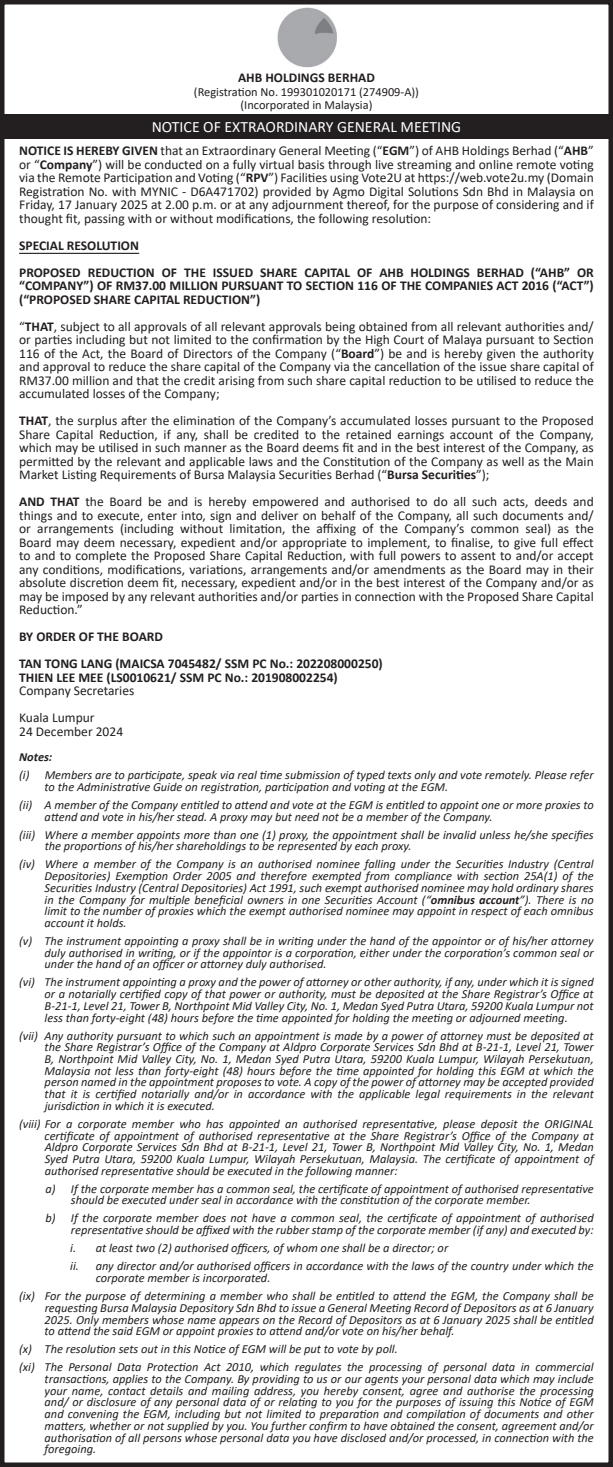
<style>
.page{position:relative;width:613px;height:1467px;background:#fff}
.page>*{position:absolute;margin:0;border:0;box-sizing:border-box;transform-origin:0 0}
.t1{font:15.75px "Calibri";color:#fff}
.t2{font:13.5px/13.5px "Calibri";color:#231f20;text-align:justify}
.t3{font:700 13.5px/27px "Calibri";color:#231f20}
.t4{font:italic 12.38px/11.7px "Calibri";color:#231f20}
.t5{font:12.38px/13.5px "Calibri";color:#231f20;text-align:center}
.t6{font:italic 700 12.38px "Calibri";color:#231f20}
.s1{font-weight:700}
</style>
<div class="page">
<div style="left:0;top:0;width:612px;height:1467px;border:4px solid #231f20"></div>
<img style="left:277px;top:7px;width:59px;height:61px">
<div style="left:0;top:114px;width:612px;height:25px;background:#231f20"></div>
<hr style="left:19px;top:253px;width:120px;height:1px;background:#231f20">
<p class="t3" style="left:238px;top:64px;width:138px">AHB HOLDINGS BERHAD</p>
<p class="t5" style="left:194px;top:85px;width:226px">(Registration No. 199301020171 (274909-A)) (Incorporated in Malaysia)</p>
<p class="t1" style="left:152px;top:116px;width:311px">NOTICE OF EXTRAORDINARY GENERAL MEETING</p>
<p class="t2" style="left:19px;top:144px;width:576px"><span class="s1">NOTICE IS HEREBY GIVEN</span> that an Extraordinary General Meeting (“<span class="s1">EGM</span>”) of AHB Holdings Berhad (“<span class="s1">AHB</span>” or “<span class="s1">Company</span>”) will be conducted on a fully virtual basis through live streaming and online remote voting via the Remote Participation and Voting (“<span class="s1">RPV</span>”) Facilities using Vote2U at https://web.vote2u.my (Domain Registration No. with MYNIC - D6A471702) provided by Agmo Digital Solutions Sdn Bhd in Malaysia on Friday, 17 January 2025 at 2.00 p.m. or at any adjournment thereof, for the purpose of considering and if thought fit, passing with or without modifications, the following resolution:</p>
<p class="t3" style="left:19px;top:232px;width:576px">SPECIAL RESOLUTION<br>PROPOSED REDUCTION OF THE ISSUED SHARE CAPITAL OF AHB HOLDINGS BERHAD (“AHB” OR</p>
<p class="t3" style="left:19px;top:279px;width:576px;line-height:13.5px">“COMPANY”) OF RM37.00 MILLION PURSUANT TO SECTION 116 OF THE COMPANIES ACT 2016 (“ACT”) (“PROPOSED SHARE CAPITAL REDUCTION”)</p>
<p class="t2" style="left:19px;top:319px;width:576px">“<span class="s1">THAT</span>, subject to all approvals of all relevant approvals being obtained from all relevant authorities and/ or parties including but not limited to the confirmation by the High Court of Malaya pursuant to Section 116 of the Act, the Board of Directors of the Company (“<span class="s1">Board</span>”) be and is hereby given the authority and approval to reduce the share capital of the Company via the cancellation of the issue share capital of RM37.00 million and that the credit arising from such share capital reduction to be utilised to reduce the accumulated losses of the Company;</p>
<p class="t2" style="left:19px;top:414px;width:576px"><span class="s1">THAT</span>, the surplus after the elimination of the Company’s accumulated losses pursuant to the Proposed Share Capital Reduction, if any, shall be credited to the retained earnings account of the Company, which may be utilised in such manner as the Board deems fit and in the best interest of the Company, as permitted by the relevant and applicable laws and the Constitution of the Company as well as the Main Market Listing Requirements of Bursa Malaysia Securities Berhad (“<span class="s1">Bursa Securities</span>”);</p>
<p class="t2" style="left:19px;top:495px;width:576px"><span class="s1">AND THAT</span> the Board be and is hereby empowered and authorised to do all such acts, deeds and things and to execute, enter into, sign and deliver on behalf of the Company, all such documents and/ or arrangements (including without limitation, the affixing of the Company’s common seal) as the Board may deem necessary, expedient and/or appropriate to implement, to finalise, to give full effect to and to complete the Proposed Share Capital Reduction, with full powers to assent to and/or accept any conditions, modifications, variations, arrangements and/or amendments as the Board may in their absolute discretion deem fit, necessary, expedient and/or in the best interest of the Company and/or as may be imposed by any relevant authorities and/or parties in connection with the Proposed Share Capital Reduction.”</p>
<p class="t3" style="left:19px;top:623px;width:365px">BY ORDER OF THE BOARD<br>TAN TONG LANG (MAICSA 7045482/ SSM PC No.: 202208000250)</p>
<p class="t3" style="left:19px;top:664px;width:320px">THIEN LEE MEE (LS0010621/ SSM PC No.: 201908002254)</p>
<p class="t2" style="left:19px;top:677px;width:117px;line-height:27px">Company Secretaries<br>Kuala Lumpur</p>
<p class="t2" style="left:19px;top:724px;width:105px">24 December 2024</p>
<p class="t6" style="left:19px;top:748px;width:35px">Notes:</p>
<p class="t4" style="left:45px;top:769px;width:550px;text-indent:-25px">(i) Members are to participate, speak via real time submission of typed texts only and vote remotely. Please refer to the Administrative Guide on registration, participation and voting at the EGM.</p>
<p class="t4" style="left:45px;top:798px;width:550px;text-indent:-26px">(ii) A member of the Company entitled to attend and vote at the EGM is entitled to appoint one or more proxies to attend and vote in his/her stead. A proxy may but need not be a member of the Company.</p>
<p class="t4" style="left:45px;top:828px;width:550px;text-indent:-26px">(iii) Where a member appoints more than one (1) proxy, the appointment shall be invalid unless he/she specifies the proportions of his/her shareholdings to be represented by each proxy.</p>
<p class="t4" style="left:45px;top:858px;width:550px;text-align:justify;text-indent:-25px">(iv) Where a member of the Company is an authorised nominee falling under the Securities Industry (Central Depositories) Exemption Order 2005 and therefore exempted from compliance with section 25A(1) of the Securities Industry (Central Depositories) Act 1991, such exempt authorised nominee may hold ordinary shares in the Company for multiple beneficial owners in one Securities Account (“<span class="s1">omnibus account</span>”). There is no limit to the number of proxies which the exempt authorised nominee may appoint in respect of each omnibus account it holds.</p>
<p class="t4" style="left:45px;top:934px;width:550px;text-align:justify;text-indent:-26px">(v) The instrument appointing a proxy shall be in writing under the hand of the appointor or of his/her attorney duly authorised in writing, or if the appointor is a corporation, either under the corporation’s common seal or under the hand of an officer or attorney duly authorised.</p>
<p class="t4" style="left:45px;top:976px;width:550px;text-align:justify;text-indent:-26px">(vi) The instrument appointing a proxy and the power of attorney or other authority, if any, under which it is signed or a notarially certified copy of that power or authority, must be deposited at the Share Registrar’s Office at B-21-1, Level 21, Tower B, Northpoint Mid Valley City, No. 1, Medan Syed Putra Utara, 59200 Kuala Lumpur not less than forty-eight (48) hours before the time appointed for holding the meeting or adjourned meeting.</p>
<p class="t4" style="left:45px;top:1029px;width:550px;text-align:justify;text-indent:-26px">(vii) Any authority pursuant to which such an appointment is made by a power of attorney must be deposited at the Share Registrar’s Office of the Company at Aldpro Corporate Services Sdn Bhd at B-21-1, Level 21, Tower B, Northpoint Mid Valley City, No. 1, Medan Syed Putra Utara, 59200 Kuala Lumpur, Wilayah Persekutuan, Malaysia not less than forty-eight (48) hours before the time appointed for holding this EGM at which the person named in the appointment proposes to vote. A copy of the power of attorney may be accepted provided that it is certified notarially and/or in accordance with the applicable legal requirements in the relevant jurisdiction in which it is executed.</p>
<p class="t4" style="left:45px;top:1117px;width:550px;text-align:justify;text-indent:-26px">(viii) For a corporate member who has appointed an authorised representative, please deposit the ORIGINAL certificate of appointment of authorised representative at the Share Registrar’s Office of the Company at Aldpro Corporate Services Sdn Bhd at B-21-1, Level 21, Tower B, Northpoint Mid Valley City, No. 1, Medan Syed Putra Utara, 59200 Kuala Lumpur, Wilayah Persekutuan, Malaysia. The certificate of appointment of authorised representative should be executed in the following manner:</p>
<p class="t4" style="left:71px;top:1182px;width:524px;text-indent:-25px">a) If the corporate member has a common seal, the certificate of appointment of authorised representative should be executed under seal in accordance with the constitution of the corporate member.</p>
<p class="t4" style="left:45px;top:1212px;width:549px;text-align:right">b) If the corporate member does not have a common seal, the certificate of appointment of authorised representative should be affixed with the rubber stamp of the corporate member (if any) and executed by:</p>
<p class="t4" style="left:70px;top:1239px;width:525px;line-height:18px">i. at least two (2) authorised officers, of whom one shall be a director; or<br>ii. any director and/or authorised officers in accordance with the laws of the country under which the</p>
<p class="t4" style="left:19px;top:1268px;width:576px;line-height:18px;text-indent:77px">corporate member is incorporated.<br>(ix) For the purpose of determining a member who shall be entitled to attend the EGM, the Company shall be</p>
<p class="t4" style="left:45px;top:1301px;width:550px;text-align:justify">requesting Bursa Malaysia Depository Sdn Bhd to issue a General Meeting Record of Depositors as at 6 January 2025. Only members whose name appears on the Record of Depositors as at 6 January 2025 shall be entitled to attend the said EGM or appoint proxies to attend and/or vote on his/her behalf.</p>
<p class="t4" style="left:19px;top:1340px;width:575px;line-height:18px">(x) The resolution sets out in this Notice of EGM will be put to vote by poll.<br>(xi) The Personal Data Protection Act 2010, which regulates the processing of personal data in commercial</p>
<p class="t4" style="left:45px;top:1373px;width:550px;text-align:justify">transactions, applies to the Company. By providing to us or our agents your personal data which may include your name, contact details and mailing address, you hereby consent, agree and authorise the processing and/ or disclosure of any personal data of or relating to you for the purposes of issuing this Notice of EGM and convening the EGM, including but not limited to preparation and compilation of documents and other matters, whether or not supplied by you. You further confirm to have obtained the consent, agreement and/or authorisation of all persons whose personal data you have disclosed and/or processed, in connection with the foregoing.</p>
</div>
